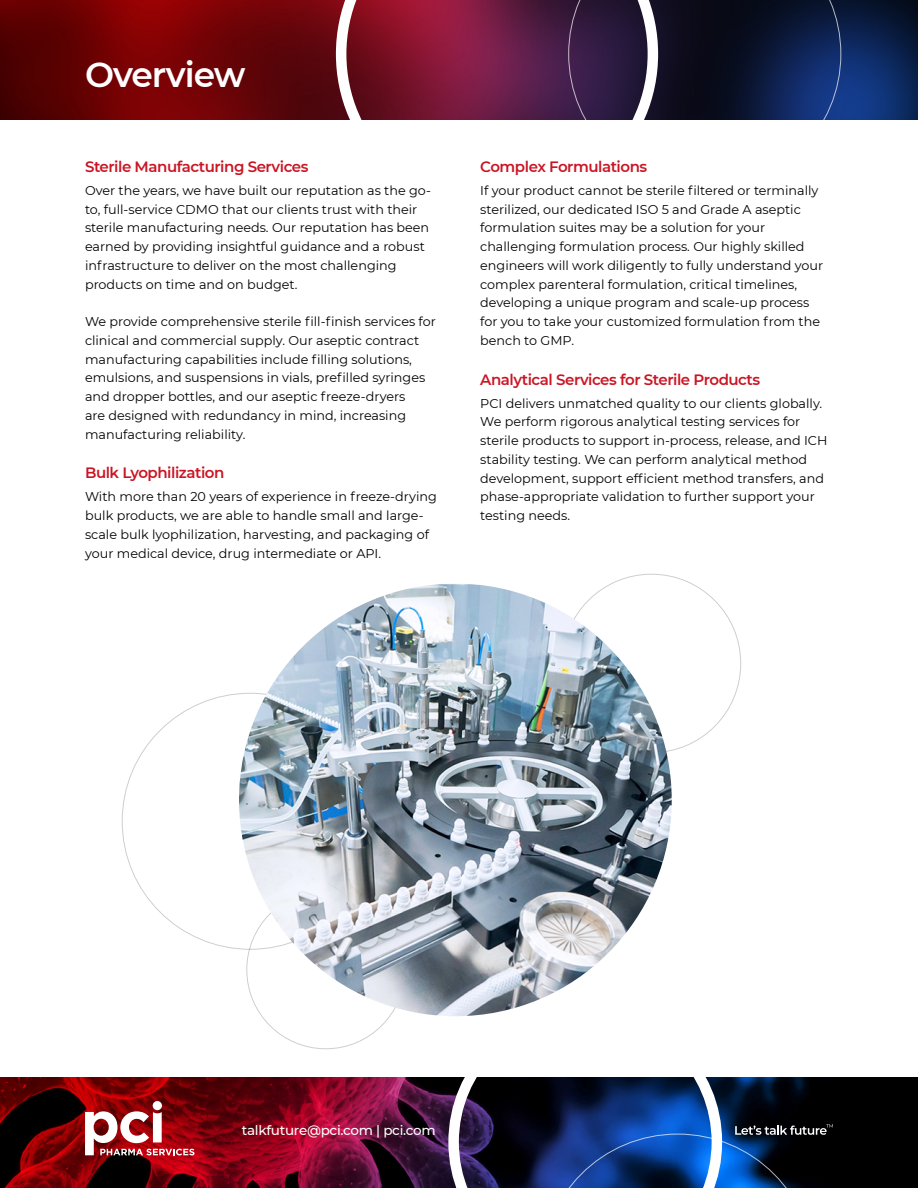
<style>
.page{position:relative;width:918px;height:1188px;background:#fff}
.page>*{position:absolute;margin:0;border:0;box-sizing:border-box;transform-origin:0 0}
.t1{font:600 34.5px "Montserrat";letter-spacing:-.03em;color:#fff}
.t2{font:600 15px "Montserrat";letter-spacing:-.03em;color:#ca1524}
.t3{font:500 13.5px "Montserrat";letter-spacing:-.02em;color:#fff}
.t4{font:12.75px/18.8px "Montserrat";color:#000}
</style>
<div class="page">
<img style="left:0;top:1077px;width:918px;height:111px">
<img style="left:0;top:0;width:918px;height:119px">
<div style="left:153px;top:1101px;width:9px;height:9px;background:#fff;border-radius:50%"></div>
<svg style="left:85px;top:1111px;width:109px;height:44px"></svg>
<svg style="left:658px;top:0;width:183px;height:120px;background:#0d1735"></svg>
<svg style="left:336px;top:0;width:322px;height:120px;background:#692747"></svg>
<svg style="left:448px;top:1005px;width:274px;height:183px"></svg>
<svg style="left:541px;top:1124px;width:292px;height:64px;background:#183e7b"></svg>
<img style="left:239px;top:584px;width:433px;height:432px;border-radius:216px">
<h1 class="t1" style="left:85px;top:51px;width:162px">Overview</h1>
<p class="t2" style="left:85px;top:156px;width:225px">Sterile Manufacturing Services</p>
<p class="t4" style="left:85px;top:180px;width:347px">Over the years, we have built our reputation as the go&shy;to, full-service CDMO that our clients trust with their sterile manufacturing needs. Our reputation has been earned by providing insightful guidance and a robust infrastructure to deliver on the most challenging products on time and on budget.</p>
<p class="t4" style="left:85px;top:312px;width:352px">We provide comprehensive sterile fill-finish services for clinical and commercial supply. Our aseptic contract manufacturing capabilities include filling solutions, emulsions, and suspensions in vials, prefilled syringes and dropper bottles, and our aseptic freeze-dryers<br>are designed with redundancy in mind, increasing manufacturing reliability.</p>
<p class="t2" style="left:85px;top:462px;width:141px">Bulk Lyophilization</p>
<p class="t4" style="left:85px;top:487px;width:353px">With more than 20 years of experience in freeze-drying bulk products, we are able to handle small and large&shy;scale bulk lyophilization, harvesting, and packaging of your medical device, drug intermediate or API.</p>
<p class="t2" style="left:480px;top:156px;width:169px">Complex Formulations</p>
<p class="t4" style="left:480px;top:180px;width:344px">If your product cannot be sterile filtered or terminally sterilized, our dedicated ISO 5 and Grade A aseptic formulation suites may be a solution for your challenging formulation process. Our highly skilled engineers will work diligently to fully understand your complex parenteral formulation, critical timelines, developing a unique program and scale-up process for you to take your customized formulation from the bench to GMP.</p>
<p class="t2" style="left:480px;top:369px;width:282px">Analytical Services for Sterile Products</p>
<p class="t4" style="left:480px;top:393px;width:349px">PCI delivers unmatched quality to our clients globally.<br>We perform rigorous analytical testing services for sterile products to support in-process, release, and ICH stability testing. We can perform analytical method development, support efficient method transfers, and phase-appropriate validation to further support your testing needs.</p>
<p class="t3" style="left:242px;top:1121px;width:196px">talkfuture@pci.com | pci.com</p>
</div>
